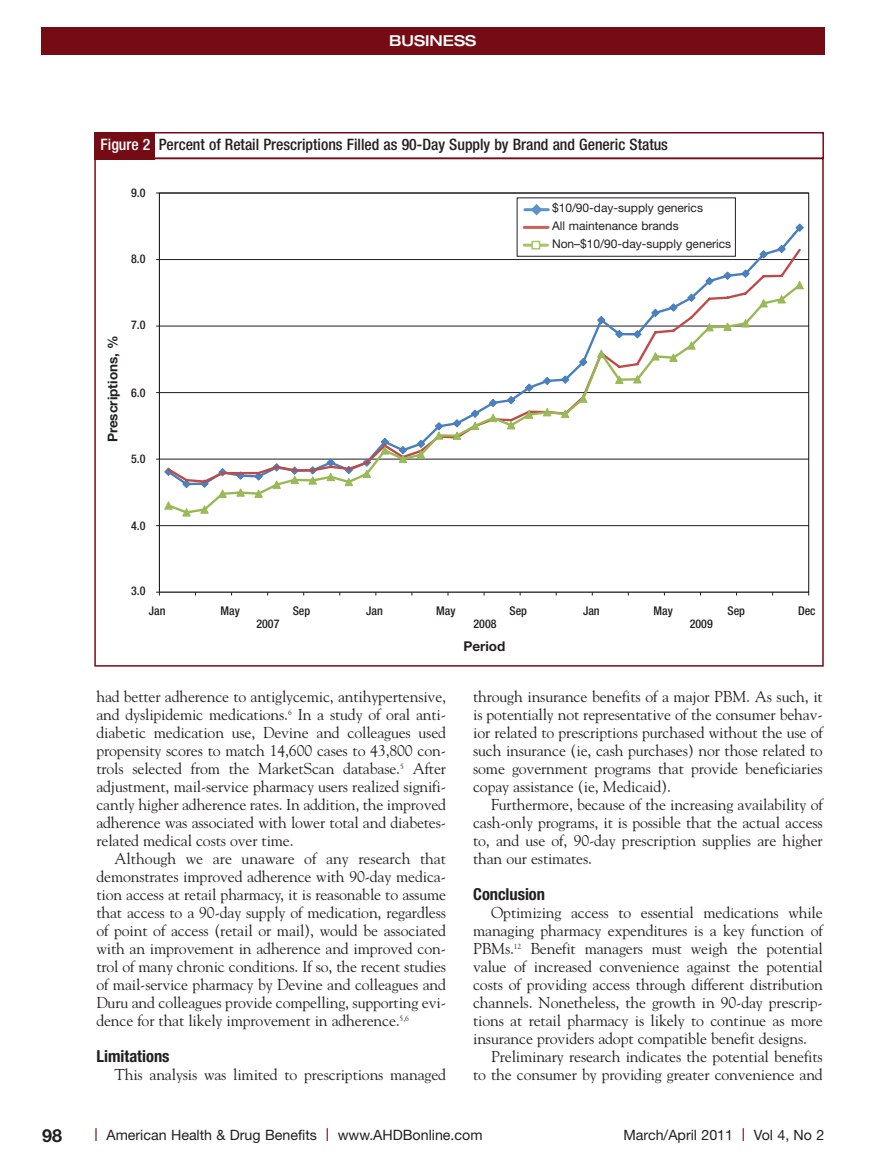
<style>
.page{position:relative;width:878px;height:1175px;background:#fff}
.page>*{position:absolute;margin:0;border:0;box-sizing:border-box;transform-origin:0 0}
.t1{font:700 18px "Helvetica Neue";color:#231f20}
.t2{font:700 condensed 16.5px "Helvetica Neue";color:#231f20}
.t3{font:15.75px/18px "Goudy";letter-spacing:-.01em;color:#231f20;text-align:justify}
.t4{font:500 condensed 15.75px "Helvetica Neue";color:#231f20}
.t5{font:500 expanded 15px "Helvetica Neue";color:#fff}
.t6{font:14.25px "Helvetica Neue";color:#231f20}
.t7{font:700 13.5px "Helvetica Neue";color:#231f20}
.t8{font:12px/18px "Helvetica Neue";color:#231f20}
.t9{font:500 condensed 12px "Helvetica Neue";color:#231f20}
.s1{color:#fff}
.s2{font-weight:300;font-size:18px;color:#750c15}
</style>
<div class="page">
<div style="left:41px;top:27px;width:783px;height:27px;background:#750c15"></div>
<div style="left:94px;top:132px;width:61px;height:27px;background:#750c15"></div>
<hr style="left:159px;top:525px;width:649px;height:1px;background:#201d1e">
<hr style="left:159px;top:459px;width:649px;height:1px;background:#201d1e">
<hr style="left:159px;top:392px;width:649px;height:1px;background:#201d1e">
<hr style="left:159px;top:326px;width:649px;height:1px;background:#201d1e">
<hr style="left:159px;top:259px;width:649px;height:1px;background:#201d1e">
<hr style="left:159px;top:592px;width:649px;height:1px;background:#868686">
<svg style="left:163px;top:280px;width:641px;height:237px"></svg>
<div style="left:94px;top:132px;width:730px;height:27px;border:2px solid #750c15"></div>
<div style="left:516px;top:197px;width:219px;height:60px;border:1px solid #231f20"></div>
<hr style="left:525px;top:208px;width:23px;height:3px;background:#5b92c8">
<svg style="left:528px;top:204px;width:16px;height:12px"></svg>
<hr style="left:524px;top:244px;width:23px;height:3px;background:#a7c468">
<div style="left:532px;top:241px;width:7px;height:8px;background:#fff"></div>
<div style="left:531px;top:241px;width:9px;height:8px;border:2px solid #a7c468"></div>
<hr style="left:524px;top:226px;width:24px;height:3px;background:#cd625b">
<p class="t5" style="left:389px;top:35px;width:89px">BUSINESS</p>
<p class="t4" style="left:100px;top:138px;width:569px"><span class="s1">Figure 2</span> Percent of Retail Prescriptions Filled as 90-Day Supply by Brand and Generic Status</p>
<p class="t9" style="left:131px;top:188px;width:16px">9.0</p>
<p class="t9" style="left:131px;top:254px;width:16px">8.0</p>
<p class="t7" style="left:108px;top:442px;width:108px;rotate:-90deg">Prescriptions, %</p>
<p class="t9" style="left:131px;top:321px;width:16px">7.0</p>
<p class="t9" style="left:131px;top:388px;width:16px">6.0</p>
<p class="t9" style="left:131px;top:454px;width:16px">5.0</p>
<p class="t8" style="left:552px;top:200px;width:181px">$10/90-day-supply generics<br>All maintenance brands<br>Non–$10/90-day-supply generics</p>
<p class="t9" style="left:131px;top:521px;width:16px">4.0</p>
<p class="t9" style="left:131px;top:586px;width:16px">3.0</p>
<p class="t9" style="left:149px;top:606px;width:18px">Jan</p>
<p class="t9" style="left:220px;top:606px;width:21px">May</p>
<p class="t9" style="left:293px;top:606px;width:19px">Sep</p>
<p class="t9" style="left:366px;top:606px;width:18px">Jan</p>
<p class="t9" style="left:436px;top:606px;width:21px">May</p>
<p class="t9" style="left:509px;top:606px;width:19px">Sep</p>
<p class="t9" style="left:583px;top:606px;width:18px">Jan</p>
<p class="t9" style="left:653px;top:606px;width:21px">May</p>
<p class="t9" style="left:727px;top:606px;width:19px">Sep</p>
<p class="t9" style="left:798px;top:606px;width:19px">Dec</p>
<p class="t9" style="left:256px;top:619px;width:25px">2007</p>
<p class="t9" style="left:473px;top:619px;width:25px">2008</p>
<p class="t9" style="left:689px;top:619px;width:25px">2009</p>
<p class="t7" style="left:463px;top:641px;width:43px">Period</p>
<p class="t3" style="left:96px;top:688px;width:351px">had better adherence to antiglycemic, antihypertensive, and dyslipidemic medications.<sup>6</sup> In a study of oral anti&shy;diabetic medication use, Devine and colleagues used propensity scores to match 14,600 cases to 43,800 con&shy;trols selected from the MarketScan database.<sup>5</sup> After adjustment, mail-service pharmacy users realized signifi&shy;cantly higher adherence rates. In addition, the improved adherence was associated with lower total and diabetes&shy;related medical costs over time.</p>
<p class="t3" style="left:96px;top:850px;width:351px;text-indent:18px">Although we are unaware of any research that demonstrates improved adherence with 90-day medica&shy;tion access at retail pharmacy, it is reasonable to assume that access to a 90-day supply of medication, regardless of point of access (retail or mail), would be associated with an improvement in adherence and improved con&shy;trol of many chronic conditions. If so, the recent studies of mail-service pharmacy by Devine and colleagues and Duru and colleagues provide compelling, supporting evi&shy;dence for that likely improvement in adherence.<sup>5,6</sup></p>
<p class="t2" style="left:96px;top:1050px;width:75px">Limitations</p>
<p class="t3" style="left:114px;top:1066px;width:333px">This analysis was limited to prescriptions managed</p>
<p class="t3" style="left:473px;top:688px;width:351px">through insurance benefits of a major PBM. As such, it is potentially not representative of the consumer behav&shy;ior related to prescriptions purchased without the use of such insurance (ie, cash purchases) nor those related to some government programs that provide beneficiaries copay assistance (ie, Medicaid).</p>
<p class="t3" style="left:473px;top:796px;width:351px;text-indent:18px">Furthermore, because of the increasing availability of cash-only programs, it is possible that the actual access to, and use of, 90-day prescription supplies are higher than our estimates.</p>
<p class="t2" style="left:473px;top:888px;width:73px">Conclusion</p>
<p class="t3" style="left:473px;top:904px;width:351px;text-indent:18px">Optimizing access to essential medications while managing pharmacy expenditures is a key function of PBMs.<sup>12</sup> Benefit managers must weigh the potential value of increased convenience against the potential costs of providing access through different distribution channels. Nonetheless, the growth in 90-day prescrip&shy;tions at retail pharmacy is likely to continue as more insurance providers adopt compatible benefit designs.</p>
<p class="t3" style="left:473px;top:1048px;width:351px;text-align:right">Preliminary research indicates the potential benefits<br>to the consumer by providing greater convenience and</p>
<p class="t1" style="left:42px;top:1129px;width:21px">98</p>
<p class="t6" style="left:94px;top:1129px;width:389px"><span class="s2">l</span> American Health &amp; Drug Benefits <span class="s2">l</span> www.AHDBonline.com</p>
<p class="t6" style="left:623px;top:1129px;width:202px">March/April 2011 <span class="s2">l</span> Vol 4, No 2</p>
</div>
